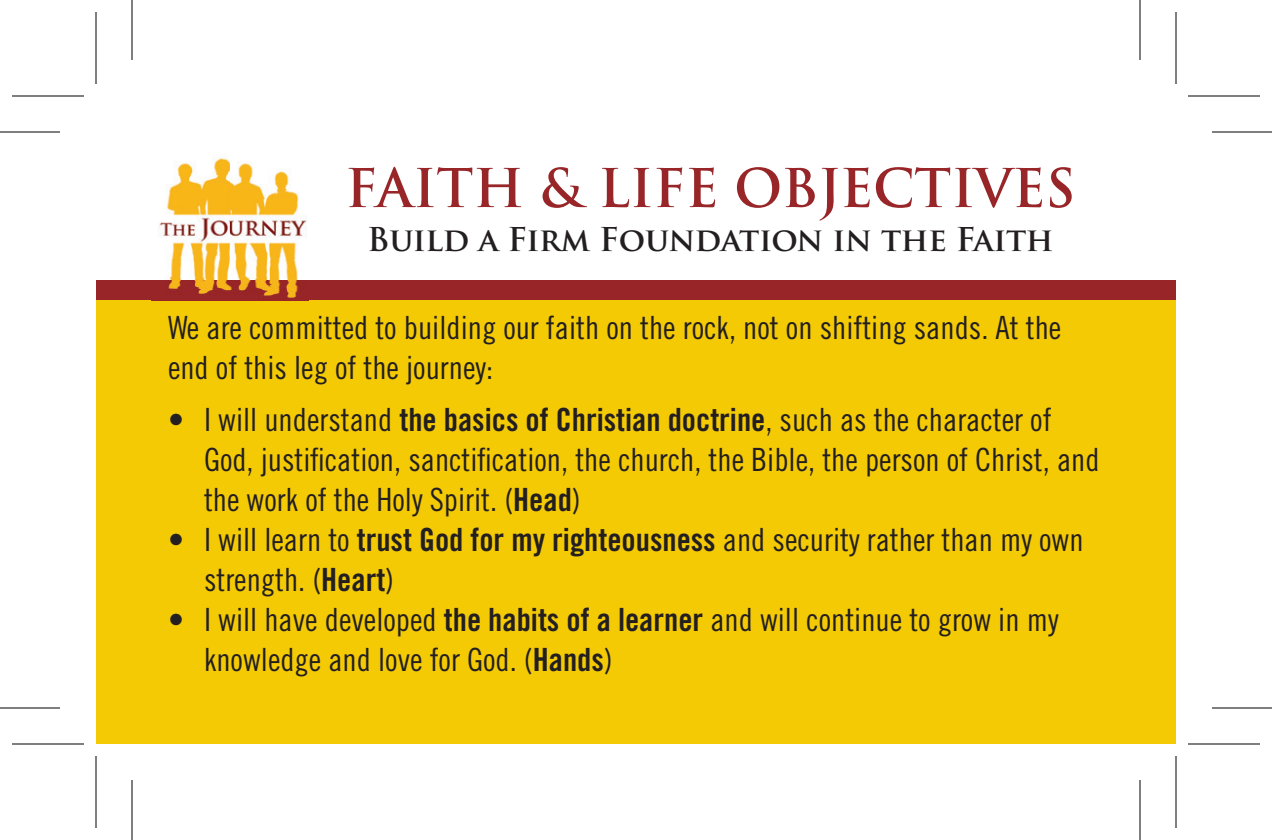
<style>
.page{position:relative;width:1272px;height:840px;background:#fff}
.page>*{position:absolute;margin:0;border:0;box-sizing:border-box;transform-origin:0 0}
.t1{font:700 52px "Trajan Pro";color:#982527}
.t2{font:32px/40px "Trade Gothic Cond Eighteen";color:#231f20}
.t3{font:700 32px "Trajan Pro";letter-spacing:-.01em;color:#231f20}
.s1{font-family:"Trade Gothic Bold Cond Twenty"}
</style>
<div class="page">
<div style="left:96px;top:292px;width:1080px;height:452px;background:#f4ca05"></div>
<div style="left:96px;top:280px;width:1080px;height:20px;background:#982527"></div>
<img style="left:151px;top:157px;width:158px;height:144px">
<hr style="left:0;top:131px;width:60px;height:2px;background:#000">
<hr style="left:1212px;top:131px;width:60px;height:2px;background:#000">
<hr style="left:0;top:707px;width:60px;height:2px;background:#000">
<hr style="left:1212px;top:707px;width:60px;height:2px;background:#000">
<hr style="left:131px;top:0;width:2px;height:60px;background:#000">
<hr style="left:131px;top:780px;width:2px;height:60px;background:#000">
<hr style="left:1139px;top:0;width:2px;height:60px;background:#000">
<hr style="left:1139px;top:780px;width:2px;height:60px;background:#000">
<hr style="left:12px;top:95px;width:72px;height:2px;background:#000">
<hr style="left:1188px;top:95px;width:72px;height:2px;background:#000">
<hr style="left:12px;top:743px;width:72px;height:2px;background:#000">
<hr style="left:1188px;top:743px;width:72px;height:2px;background:#000">
<hr style="left:95px;top:12px;width:2px;height:72px;background:#000">
<hr style="left:95px;top:756px;width:2px;height:72px;background:#000">
<hr style="left:1175px;top:12px;width:2px;height:72px;background:#000">
<hr style="left:1175px;top:756px;width:2px;height:72px;background:#000">
<h1 class="t1" style="left:345px;top:156px;width:732px">FAITH &amp; LIFE OBJECTIVES</h1>
<p class="t3" style="left:367px;top:219px;width:688px">Build a Firm Foundation in the Faith</p>
<p class="t2" style="left:168px;top:308px;width:895px">We are committed to building our faith on the rock, not on shifting sands. At the end of this leg of the journey:</p>
<p class="t2" style="left:204px;top:400px;width:897px;text-indent:-36px">• I will understand <span class="s1">the basics of Christian doctrine</span>, such as the character of<br>God, justification, sanctification, the church, the Bible, the person of Christ, and the work of the Holy Spirit. (<span class="s1">Head</span>)</p>
<p class="t2" style="left:204px;top:520px;width:881px;text-indent:-36px">• I will learn to <span class="s1">trust God for my righteousness</span> and security rather than my own strength. (<span class="s1">Heart</span>)</p>
<p class="t2" style="left:204px;top:600px;width:856px;text-indent:-36px">• I will have developed <span class="s1">the habits of a learner</span> and will continue to grow in my knowledge and love for God. (<span class="s1">Hands</span>)</p>
</div>
